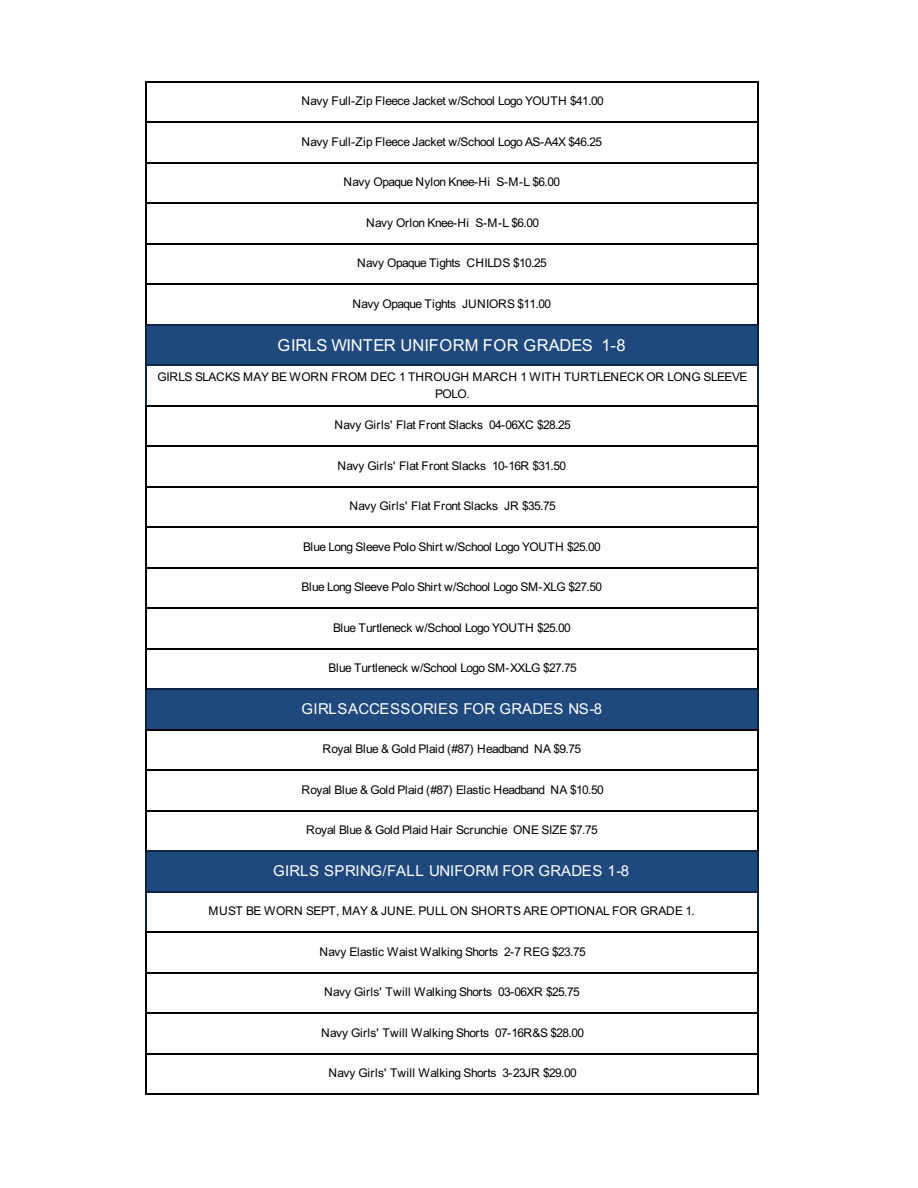
<style>
.page{position:relative;width:918px;height:1188px;background:#fff}
.page>*{position:absolute;margin:0;border:0;box-sizing:border-box;transform-origin:0 0}
.t1{font:16.5px "Arial";letter-spacing:.005em;color:#fff}
.t2{font:15px "Arial";letter-spacing:.02em;color:#fff}
.t3{font:12px/16.5px "Arial";letter-spacing:-.04em;color:#000;text-align:center}
.t4{font:12px "Arial";letter-spacing:-.015em;color:#000}
.t5{font:12px "Arial";color:#000}
</style>
<div class="page">
<div style="left:147px;top:324px;width:612px;height:42px;background:#1f497d"></div>
<div style="left:147px;top:688px;width:612px;height:42px;background:#1f497d"></div>
<div style="left:147px;top:850px;width:612px;height:42px;background:#1f497d"></div>
<hr style="left:146px;top:81px;width:1px;height:245px;background:#000">
<hr style="left:758px;top:82px;width:1px;height:244px;background:#000">
<hr style="left:146px;top:326px;width:1px;height:79px;background:#0f2342">
<hr style="left:758px;top:326px;width:1px;height:79px;background:#0f2342">
<hr style="left:146px;top:405px;width:1px;height:285px;background:#000">
<hr style="left:758px;top:406px;width:1px;height:284px;background:#000">
<hr style="left:146px;top:690px;width:1px;height:39px;background:#0f2342">
<hr style="left:758px;top:690px;width:1px;height:39px;background:#0f2342">
<hr style="left:146px;top:729px;width:1px;height:123px;background:#000">
<hr style="left:758px;top:730px;width:1px;height:122px;background:#000">
<hr style="left:146px;top:852px;width:1px;height:80px;background:#0f2342">
<hr style="left:758px;top:852px;width:1px;height:80px;background:#0f2342">
<hr style="left:146px;top:932px;width:1px;height:163px;background:#000">
<hr style="left:758px;top:933px;width:1px;height:162px;background:#000">
<hr style="left:147px;top:81px;width:612px;height:1px;background:#000">
<hr style="left:147px;top:122px;width:612px;height:1px;background:#000">
<hr style="left:147px;top:162px;width:612px;height:2px;background:#000">
<hr style="left:147px;top:202px;width:612px;height:2px;background:#000">
<hr style="left:147px;top:243px;width:612px;height:1px;background:#000">
<hr style="left:147px;top:284px;width:612px;height:1px;background:#000">
<hr style="left:147px;top:324px;width:611px;height:2px;background:#0f2342">
<hr style="left:147px;top:364px;width:612px;height:2px;background:#0f2342">
<hr style="left:147px;top:405px;width:612px;height:1px;background:#000">
<hr style="left:147px;top:446px;width:612px;height:1px;background:#000">
<hr style="left:147px;top:486px;width:612px;height:2px;background:#000">
<hr style="left:147px;top:526px;width:612px;height:2px;background:#000">
<hr style="left:147px;top:567px;width:612px;height:1px;background:#000">
<hr style="left:147px;top:608px;width:612px;height:1px;background:#000">
<hr style="left:147px;top:648px;width:612px;height:2px;background:#000">
<hr style="left:147px;top:688px;width:611px;height:2px;background:#0f2342">
<hr style="left:147px;top:729px;width:612px;height:1px;background:#000">
<hr style="left:147px;top:770px;width:612px;height:1px;background:#000">
<hr style="left:147px;top:810px;width:612px;height:2px;background:#000">
<hr style="left:147px;top:850px;width:611px;height:2px;background:#0f2342">
<hr style="left:147px;top:891px;width:612px;height:1px;background:#0f2342">
<hr style="left:147px;top:932px;width:612px;height:1px;background:#000">
<hr style="left:147px;top:972px;width:612px;height:2px;background:#000">
<hr style="left:147px;top:1012px;width:612px;height:2px;background:#000">
<hr style="left:147px;top:1053px;width:612px;height:1px;background:#000">
<hr style="left:147px;top:1094px;width:612px;height:1px;background:#000">
<p class="t3" style="left:302px;top:93px;width:304px">Navy Full-Zip Fleece Jacket w/School Logo YOUTH $41.00</p>
<p class="t3" style="left:302px;top:133px;width:302px">Navy Full-Zip Fleece Jacket w/School Logo AS-A4X $46.25</p>
<p class="t3" style="left:344px;top:174px;width:218px">Navy Opaque Nylon Knee-Hi S-M-L $6.00</p>
<p class="t3" style="left:366px;top:214px;width:175px">Navy Orlon Knee-Hi S-M-L $6.00</p>
<p class="t3" style="left:357px;top:255px;width:191px">Navy Opaque Tights CHILDS $10.25</p>
<p class="t3" style="left:352px;top:295px;width:200px">Navy Opaque Tights JUNIORS $11.00</p>
<h1 class="t1" style="left:278px;top:336px;width:350px">GIRLS WINTER UNIFORM FOR GRADES 1-8</h1>
<p class="t3" style="left:158px;top:369px;width:592px">GIRLS SLACKS MAY BE WORN FROM DEC 1 THROUGH MARCH 1 WITH TURTLENECK OR LONG SLEEVE<br>POLO.</p>
<p class="t3" style="left:334px;top:417px;width:238px">Navy Girls' Flat Front Slacks 04-06XC $28.25</p>
<p class="t4" style="left:338px;top:459px;width:230px">Navy Girls' Flat Front Slacks 10-16R $31.50</p>
<p class="t5" style="left:350px;top:499px;width:208px">Navy Girls' Flat Front Slacks JR $35.75</p>
<p class="t3" style="left:303px;top:538px;width:299px">Blue Long Sleeve Polo Shirt w/School Logo YOUTH $25.00</p>
<p class="t3" style="left:302px;top:579px;width:302px">Blue Long Sleeve Polo Shirt w/School Logo SM-XLG $27.50</p>
<p class="t3" style="left:333px;top:619px;width:239px">Blue Turtleneck w/School Logo YOUTH $25.00</p>
<p class="t3" style="left:328px;top:660px;width:250px">Blue Turtleneck w/School Logo SM-XXLG $27.75</p>
<p class="t2" style="left:302px;top:700px;width:302px">GIRLSACCESSORIES FOR GRADES NS-8</p>
<p class="t3" style="left:322px;top:741px;width:260px">Royal Blue &amp; Gold Plaid (#87) Headband NA $9.75</p>
<p class="t3" style="left:302px;top:781px;width:304px">Royal Blue &amp; Gold Plaid (#87) Elastic Headband NA $10.50</p>
<p class="t3" style="left:306px;top:822px;width:293px">Royal Blue &amp; Gold Plaid Hair Scrunchie ONE SIZE $7.75</p>
<p class="t2" style="left:273px;top:862px;width:358px">GIRLS SPRING/FALL UNIFORM FOR GRADES 1-8</p>
<p class="t3" style="left:208px;top:903px;width:488px">MUST BE WORN SEPT, MAY &amp; JUNE. PULL ON SHORTS ARE OPTIONAL FOR GRADE 1.</p>
<p class="t4" style="left:320px;top:945px;width:268px">Navy Elastic Waist Walking Shorts 2-7 REG $23.75</p>
<p class="t4" style="left:324px;top:985px;width:257px">Navy Girls' Twill Walking Shorts 03-06XR $25.75</p>
<p class="t5" style="left:321px;top:1026px;width:265px">Navy Girls' Twill Walking Shorts 07-16R&amp;S $28.00</p>
<p class="t5" style="left:328px;top:1066px;width:250px">Navy Girls' Twill Walking Shorts 3-23JR $29.00</p>
</div>
